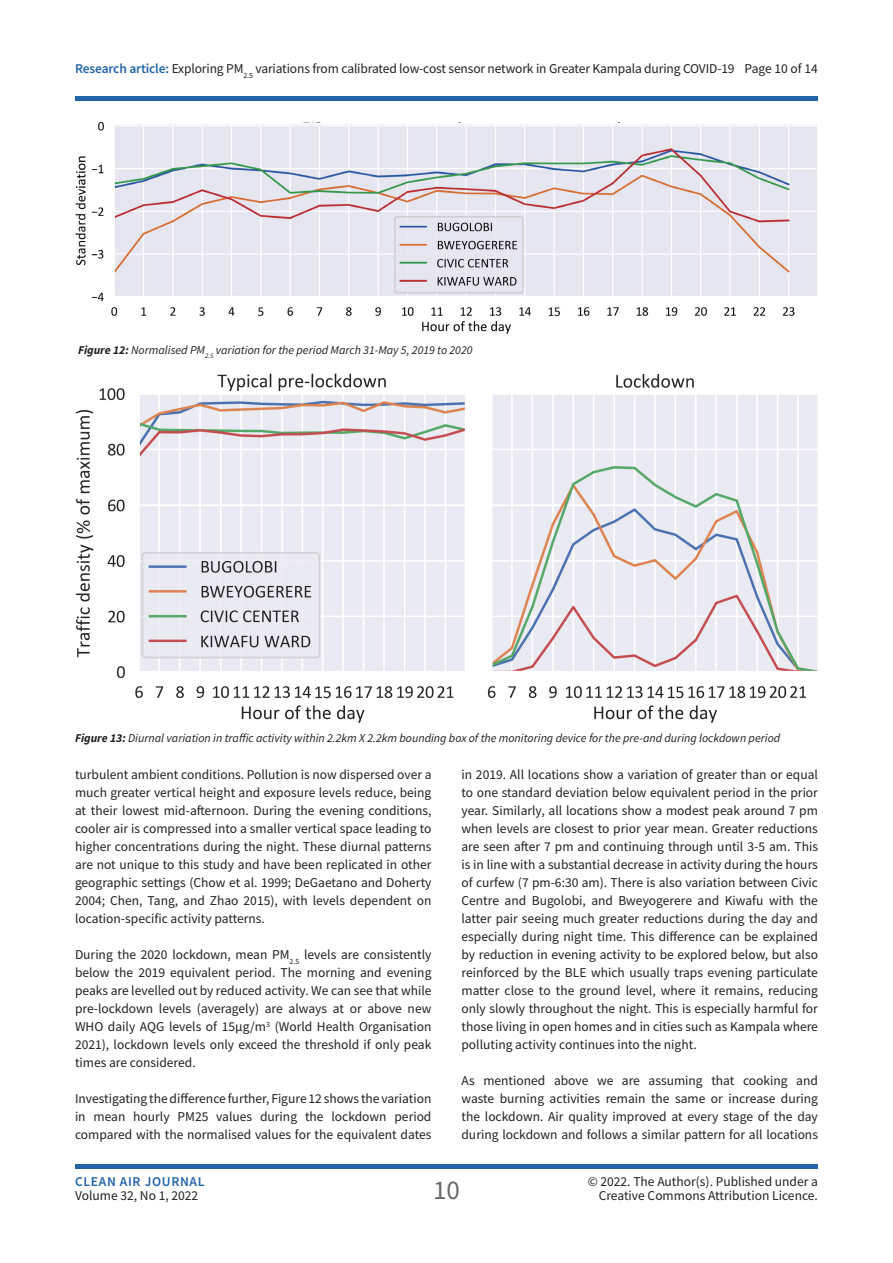
<style>
.page{position:relative;width:893px;height:1263px;background:#fff}
.page>*{position:absolute;margin:0;border:0;box-sizing:border-box;transform-origin:0 0}
.t1{font:27px "Source Sans Pro";color:#686868}
.t2{font:13.5px/18px "Source Sans Pro";color:#231f20;text-align:justify}
.t3{font:600 13.5px "Source Sans Pro";letter-spacing:.05em;color:#2163a8}
.t4{font:italic 12px "Source Sans Pro";color:#231f20}
.s1{font-weight:600;color:#2163a8}
.s2{font-weight:700}
</style>
<div class="page">
<hr style="left:75px;top:96px;width:743px;height:4px;background:#2163a8">
<div style="left:75px;top:1164px;width:743px;height:5px;background:#2163a8"></div>
<img style="left:75px;top:123px;width:742px;height:211px">
<img style="left:75px;top:373px;width:743px;height:350px">
<p class="t2" style="left:75px;top:60px;width:661px"><span class="s1">Research article:</span> Exploring PM<sub>2.5</sub> variations from calibrated low-cost sensor network in Greater Kampala during COVID-19</p>
<p class="t2" style="left:745px;top:60px;width:75px">Page 10 of 14</p>
<p class="t4" style="left:78px;top:342px;width:396px"><span class="s2">Figure 12:</span> Normalised PM<sub>2.5</sub> variation for the period March 31-May 5, 2019 to 2020</p>
<p class="t4" style="left:75px;top:730px;width:707px"><span class="s2">Figure 13:</span> Diurnal variation in traffic activity within 2.2km X 2.2km bounding box of the monitoring device for the pre-and during lockdown period</p>
<p class="t2" style="left:75px;top:766px;width:358px">turbulent ambient conditions. Pollution is now dispersed over a much greater vertical height and exposure levels reduce, being at their lowest mid-afternoon. During the evening conditions, cooler air is compressed into a smaller vertical space leading to higher concentrations during the night. These diurnal patterns are not unique to this study and have been replicated in other geographic settings (Chow et al. 1999; DeGaetano and Doherty 2004; Chen, Tang, and Zhao 2015), with levels dependent on location-specific activity patterns.</p>
<p class="t2" style="left:75px;top:946px;width:358px">During the 2020 lockdown, mean PM<sub>2.5</sub> levels are consistently below the 2019 equivalent period. The morning and evening peaks are levelled out by reduced activity. We can see that while pre-lockdown levels (averagely) are always at or above new WHO daily AQG levels of 15µg/m<sup>3</sup> (World Health Organisation 2021), lockdown levels only exceed the threshold if only peak times are considered.</p>
<p class="t2" style="left:75px;top:1090px;width:358px">Investigating the difference further, Figure 12 shows the variation in mean hourly PM25 values during the lockdown period compared with the normalised values for the equivalent dates</p>
<p class="t2" style="left:461px;top:766px;width:358px">in 2019. All locations show a variation of greater than or equal to one standard deviation below equivalent period in the prior year. Similarly, all locations show a modest peak around 7 pm when levels are closest to prior year mean. Greater reductions are seen after 7 pm and continuing through until 3-5 am. This is in line with a substantial decrease in activity during the hours of curfew (7 pm-6:30 am). There is also variation between Civic Centre and Bugolobi, and Bweyogerere and Kiwafu with the latter pair seeing much greater reductions during the day and especially during night time. This difference can be explained by reduction in evening activity to be explored below, but also reinforced by the BLE which usually traps evening particulate matter close to the ground level, where it remains, reducing only slowly throughout the night. This is especially harmful for those living in open homes and in cities such as Kampala where polluting activity continues into the night.</p>
<p class="t2" style="left:461px;top:1072px;width:358px">As mentioned above we are assuming that cooking and waste burning activities remain the same or increase during the lockdown. Air quality improved at every stage of the day during lockdown and follows a similar pattern for all locations</p>
<p class="t3" style="left:75px;top:1173px;width:131px">CLEAN AIR JOURNAL</p>
<p class="t2" style="left:75px;top:1186px;width:125px">Volume 32, No 1, 2022</p>
<h1 class="t1" style="left:433px;top:1172px;width:28px">10</h1>
<p class="t2" style="left:588px;top:1175px;width:232px;line-height:13.5px;text-align:right">© 2022. The Author(s). Published under a<br>Creative Commons Attribution Licence.</p>
</div>
